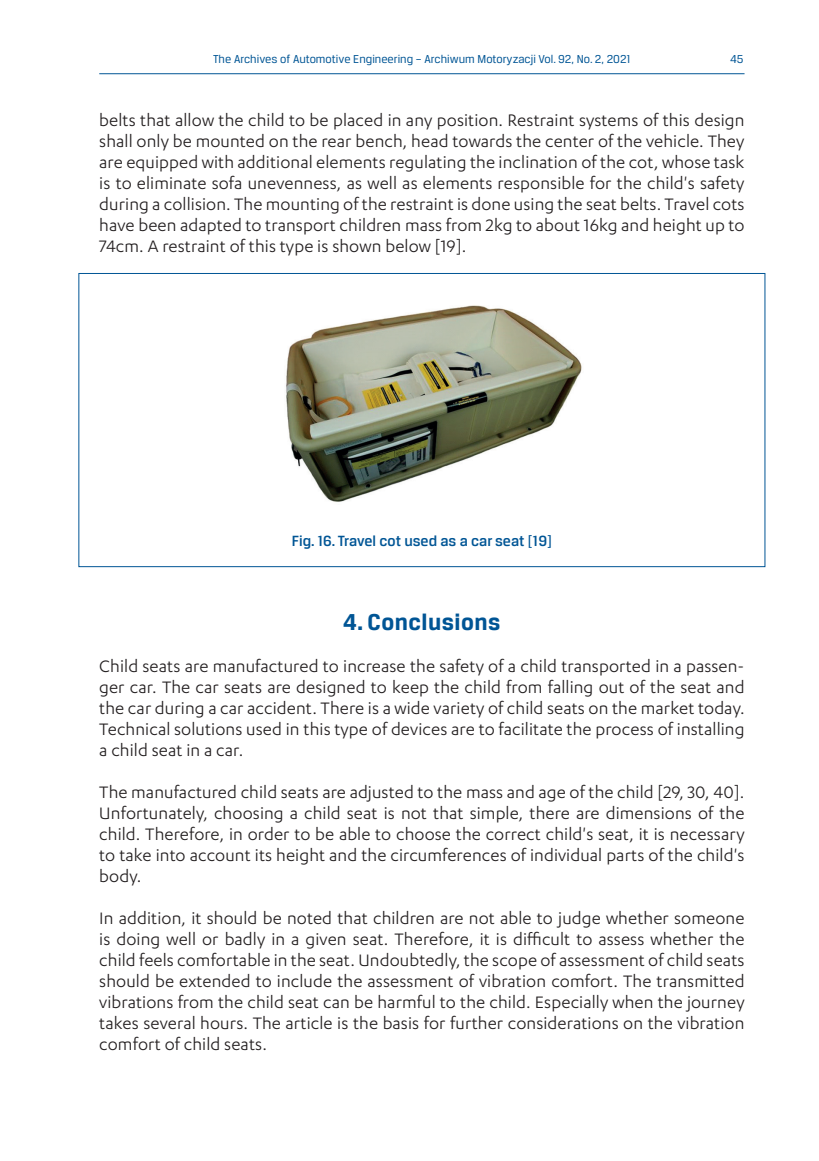
<style>
.page{position:relative;width:819px;height:1161px;background:#fff}
.page>*{position:absolute;margin:0;border:0;box-sizing:border-box;transform-origin:0 0}
.t1{font:700 24.5px "Breuer Text";letter-spacing:.02em;color:#005595}
.t2{font:19.25px/21px "Karbon";letter-spacing:.005em;color:#231f20;text-align:justify}
.t3{font:500 15.75px "Breuer Text";color:#005595}
.t4{font:12.25px "Breuer Text";color:#005595}
</style>
<div class="page">
<hr style="left:99px;top:73px;width:645px;height:1px;background:#005595">
<img style="left:286px;top:305px;width:296px;height:197px">
<p class="t4" style="left:213px;top:52px;width:419px">The Archives of Automotive Engineering – Archiwum Motoryzacji Vol. 92, No. 2, 2021</p>
<p class="t4" style="left:730px;top:52px;width:15px">45</p>
<p class="t2" style="left:99px;top:109px;width:646px">belts that allow the child to be placed in any position. Restraint systems of this design shall only be mounted on the rear bench, head towards the center of the vehicle. They are equipped with additional elements regulating the inclination of the cot, whose task is to eliminate sofa unevenness, as well as elements responsible for the child's safety during a collision. The mounting of the restraint is done using the seat belts. Travel cots have been adapted to transport children mass from 2kg to about 16kg and height up to 74cm. A restraint of this type is shown below [19].</p>
<p class="t3" style="left:292px;top:532px;width:261px">Fig. 16. Travel cot used as a car seat [19]</p>
<p class="t1" style="left:343px;top:609px;width:159px">4. Conclusions</p>
<p class="t2" style="left:99px;top:655px;width:646px">Child seats are manufactured to increase the safety of a child transported in a passen&shy;ger car. The car seats are designed to keep the child from falling out of the seat and the car during a car accident. There is a wide variety of child seats on the market today.<br>Technical solutions used in this type of devices are to facilitate the process of installing a child seat in a car.</p>
<p class="t2" style="left:99px;top:781px;width:646px">The manufactured child seats are adjusted to the mass and age of the child [29, 30, 40].<br>Unfortunately, choosing a child seat is not that simple, there are dimensions of the child. Therefore, in order to be able to choose the correct child's seat, it is necessary to take into account its height and the circumferences of individual parts of the child's body.</p>
<p class="t2" style="left:99px;top:907px;width:646px">In addition, it should be noted that children are not able to judge whether someone is doing well or badly in a given seat. Therefore, it is difficult to assess whether the child feels comfortable in the seat. Undoubtedly, the scope of assessment of child seats should be extended to include the assessment of vibration comfort. The transmitted vibrations from the child seat can be harmful to the child. Especially when the journey takes several hours. The article is the basis for further considerations on the vibration comfort of child seats.</p>
</div>
